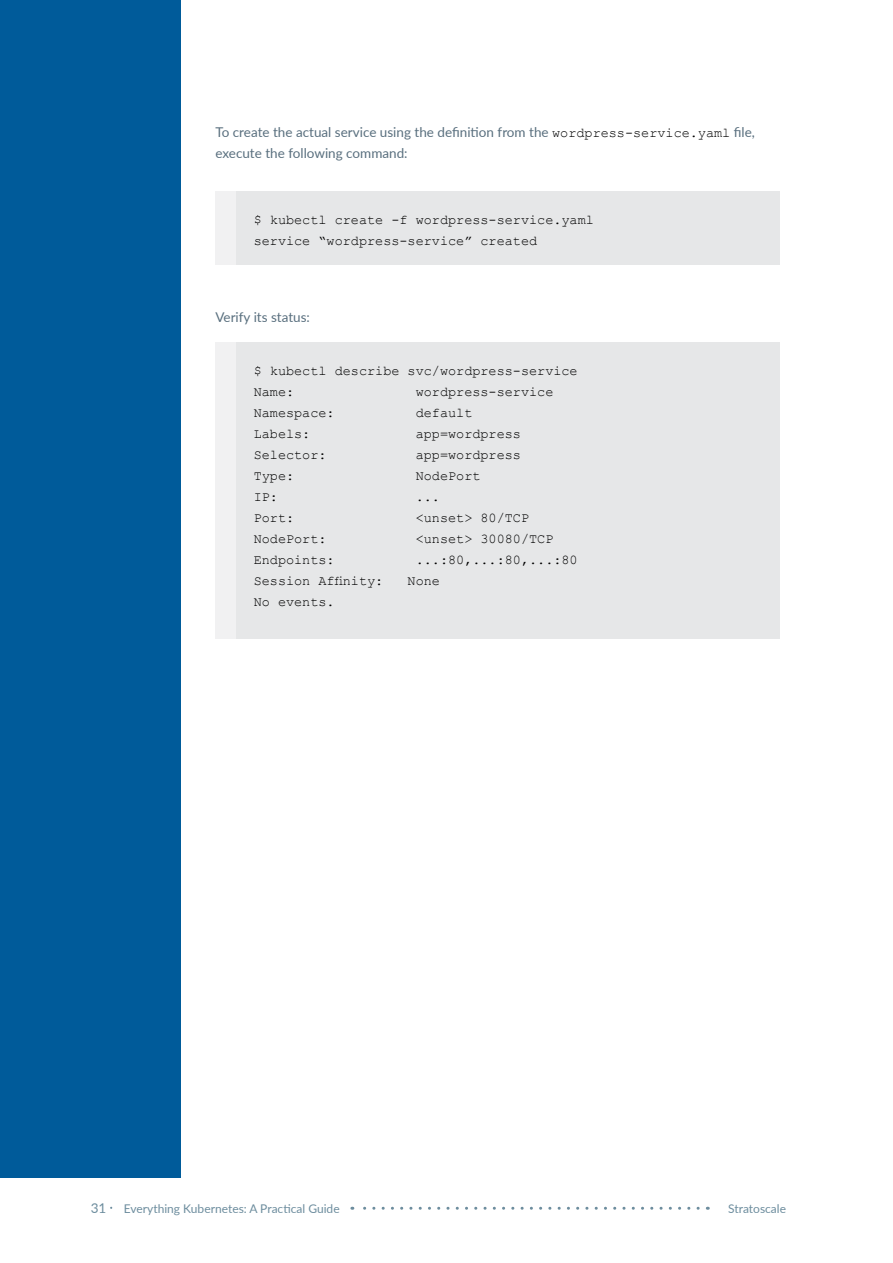
<style>
.page{position:relative;width:893px;height:1263px;background:#fff}
.page>*{position:absolute;margin:0;border:0;box-sizing:border-box;transform-origin:0 0}
.t1{font:13.5px/21px "Courier New";color:#000}
.t2{font:13.5px/21px "Lato";color:#596f7e}
.t3{font:13.5px "Lato";color:#6d8d9e}
.t4{font:12px "Lato";color:#6d8d9e}
.s1{font-family:"Courier New";color:#000}
</style>
<div class="page">
<div style="left:0;top:0;width:181px;height:1178px;background:#005b9a"></div>
<div style="left:215px;top:191px;width:565px;height:74px;background:#e6e7e8"></div>
<div style="left:215px;top:343px;width:565px;height:296px;background:#e6e7e8"></div>
<div style="left:215px;top:191px;width:21px;height:74px;background:#f1f1f2"></div>
<div style="left:215px;top:343px;width:21px;height:296px;background:#f1f1f2"></div>
<svg style="left:352px;top:1207px;width:346px;height:3px"></svg>
<p class="t2" style="left:215px;top:121px;width:541px">To create the actual service using the definition from the <span class="s1">wordpress-service.yaml</span> file, execute the following command:</p>
<p class="t1" style="left:254px;top:208px;width:342px">$ kubectl create -f wordpress-service.yaml service “wordpress-service” created</p>
<p class="t2" style="left:215px;top:306px;width:96px">Verify its status:</p>
<p class="t1" style="left:254px;top:360px;width:326px">$ kubectl describe svc/wordpress-service<br>Name:</p>
<p class="t1" style="left:416px;top:381px;width:139px">wordpress-service</p>
<p class="t1" style="left:254px;top:402px;width:82px">Namespace:</p>
<p class="t1" style="left:416px;top:402px;width:58px">default</p>
<p class="t1" style="left:254px;top:423px;width:58px">Labels:</p>
<p class="t1" style="left:416px;top:423px;width:107px">app=wordpress</p>
<p class="t1" style="left:254px;top:444px;width:74px">Selector:</p>
<p class="t1" style="left:416px;top:444px;width:107px">app=wordpress</p>
<p class="t1" style="left:254px;top:465px;width:42px">Type:</p>
<p class="t1" style="left:416px;top:465px;width:66px">NodePort</p>
<p class="t1" style="left:254px;top:486px;width:26px">IP:</p>
<p class="t1" style="left:416px;top:486px;width:26px">...</p>
<p class="t1" style="left:254px;top:507px;width:42px">Port:</p>
<p class="t1" style="left:416px;top:507px;width:115px">&lt;unset&gt; 80/TCP</p>
<p class="t1" style="left:254px;top:528px;width:74px">NodePort:</p>
<p class="t1" style="left:416px;top:528px;width:139px">&lt;unset&gt; 30080/TCP</p>
<p class="t1" style="left:254px;top:549px;width:82px">Endpoints:</p>
<p class="t1" style="left:416px;top:549px;width:164px">...:80,...:80,...:80</p>
<p class="t1" style="left:254px;top:570px;width:131px">Session Affinity:</p>
<p class="t1" style="left:408px;top:570px;width:34px">None</p>
<p class="t1" style="left:254px;top:591px;width:82px">No events.</p>
<p class="t3" style="left:91px;top:1198px;width:17px">31</p>
<p class="t4" style="left:124px;top:1200px;width:217px">Everything Kubernetes: A Practical Guide</p>
<p class="t4" style="left:728px;top:1200px;width:59px">Stratoscale</p>
</div>
